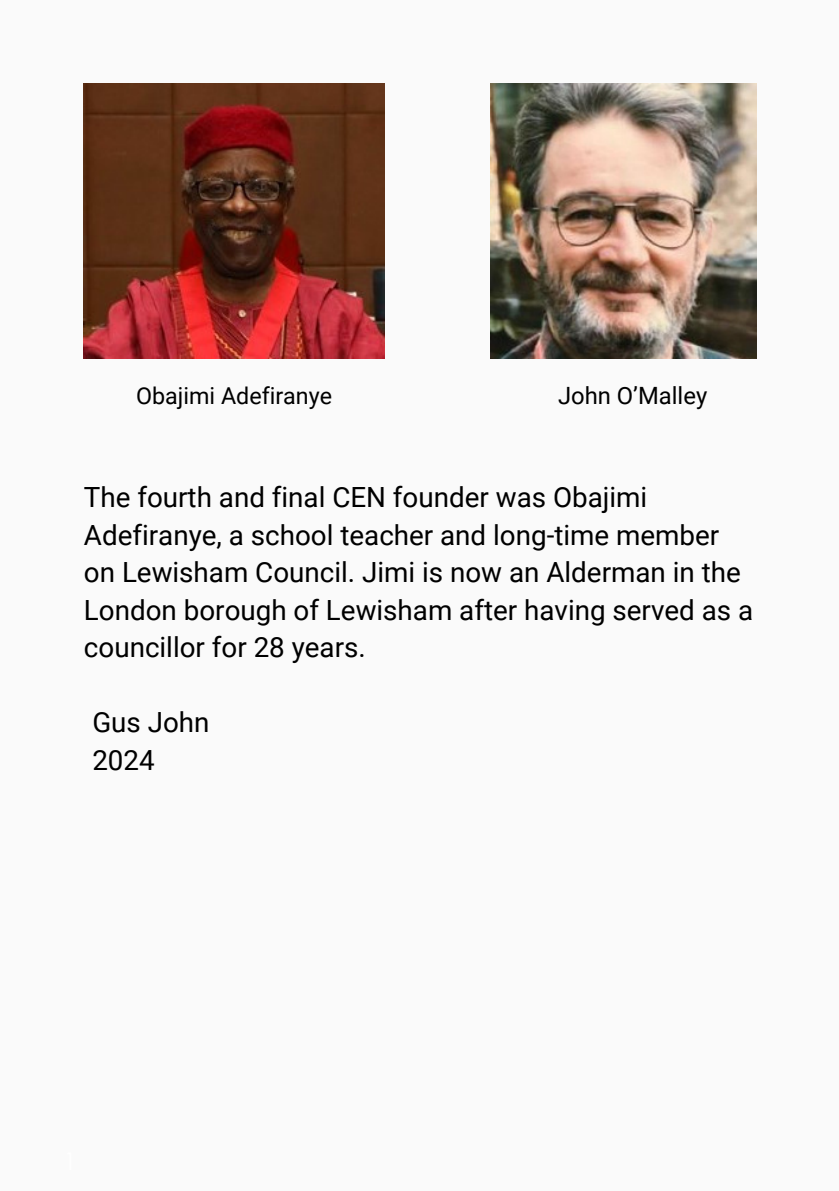
<style>
.page{position:relative;width:839px;height:1191px;background:#fff}
.page>*{position:absolute;margin:0;border:0;box-sizing:border-box;transform-origin:0 0}
.t1{font:27.8px/37.6px "Roboto";color:#000}
.t2{font:23.8px "Roboto";color:#000}
.t3{font:23.2px "Roboto";color:#000}
</style>
<div class="page">
<div style="left:0;top:0;width:838px;height:1191px;background:#fafafa"></div>
<img style="left:84px;top:84px;width:300px;height:274px">
<img style="left:490px;top:84px;width:266px;height:274px">
<h1 class="t3" style="left:136px;top:382px;width:197px">Obajimi Adefiranye</h1>
<h1 class="t2" style="left:558px;top:382px;width:151px">John O’Malley</h1>
<p class="t1" style="left:84px;top:479px;width:670px">The fourth and final CEN founder was Obajimi Adefiranye, a school teacher and long-time member on Lewisham Council. Jimi is now an Alderman in the London borough of Lewisham after having served as a councillor for 28 years.</p>
<p class="t1" style="left:92px;top:704px;width:118px">Gus John<br>2024</p>
</div>
